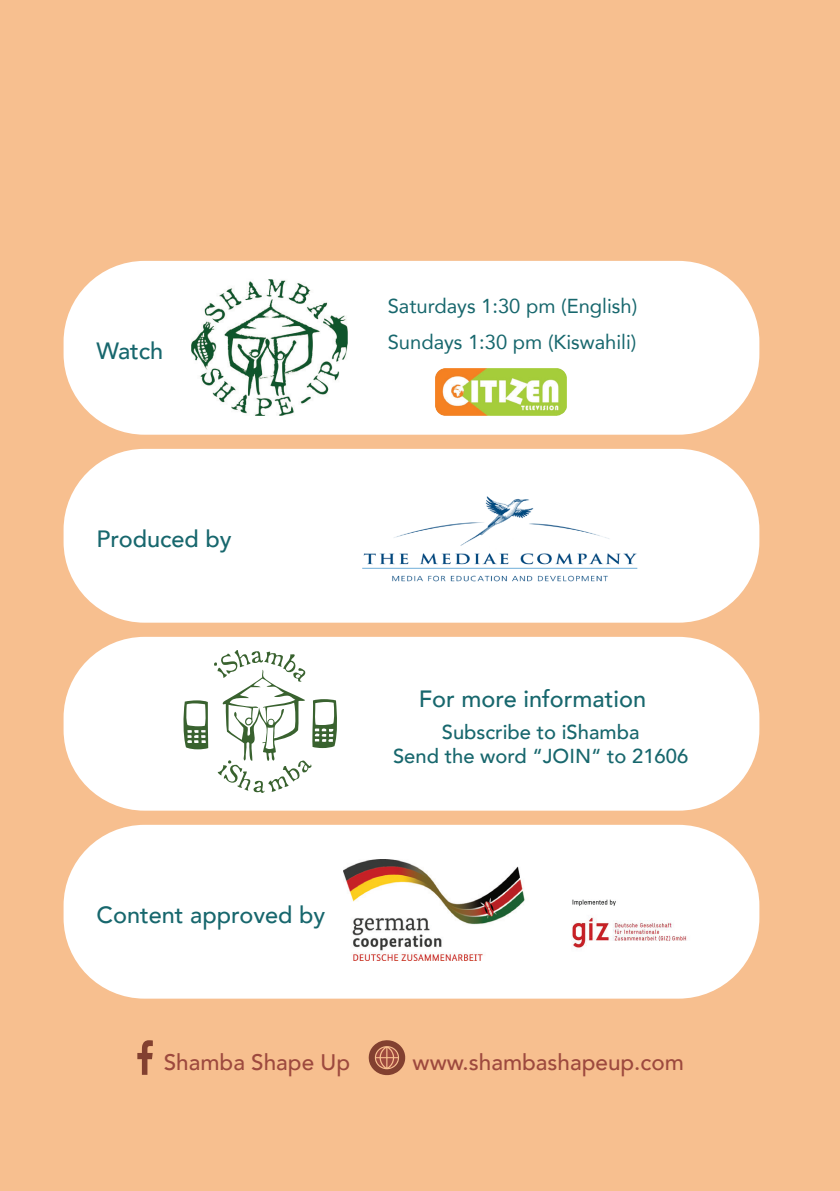
<style>
.page{position:relative;width:840px;height:1191px;background:#fff}
.page>*{position:absolute;margin:0;border:0;box-sizing:border-box;transform-origin:0 0}
.t1{font:500 23.4px "Avenir";color:#17676d}
.t2{font:500 22.4px "Avenir";color:#9d493e}
.t3{font:20.2px "Avenir";color:#17676d}
.t4{font:500 20.2px "Avenir";color:#17676d}
</style>
<div class="page">
<div style="left:0;top:0;width:839px;height:1191px;background:#f7bf8f"></div>
<svg style="left:137px;top:1040px;width:16px;height:34px"></svg>
<svg style="left:368px;top:1040px;width:37px;height:35px"></svg>
<div style="left:63px;top:637px;width:696px;height:173px;background:#fff;border-radius:81px"></div>
<svg style="left:183px;top:650px;width:154px;height:143px"></svg>
<div style="left:63px;top:825px;width:696px;height:173px;background:#fff;border-radius:81px"></div>
<div style="left:63px;top:449px;width:696px;height:173px;background:#fff;border-radius:81px"></div>
<img style="left:362px;top:496px;width:276px;height:86px">
<div style="left:63px;top:261px;width:696px;height:174px;background:#fff;border-radius:81px"></div>
<img style="left:435px;top:368px;width:131px;height:48px">
<img style="left:191px;top:279px;width:156px;height:137px">
<img style="left:571px;top:899px;width:116px;height:49px">
<img style="left:343px;top:859px;width:182px;height:101px">
<p class="t1" style="left:96px;top:331px;width:68px">Watch</p>
<p class="t3" style="left:387px;top:290px;width:251px">Saturdays 1:30 pm (English)</p>
<p class="t3" style="left:387px;top:325px;width:250px">Sundays 1:30 pm (Kiswahili)</p>
<p class="t1" style="left:96px;top:519px;width:136px">Produced by</p>
<p class="t1" style="left:96px;top:895px;width:230px">Content approved by</p>
<p class="t1" style="left:418px;top:679px;width:229px">For more information</p>
<p class="t4" style="left:441px;top:714px;width:199px">Subscribe to iShamba</p>
<p class="t4" style="left:393px;top:738px;width:296px">Send the word “JOIN“ to 21606</p>
<p class="t2" style="left:164px;top:1042px;width:188px">Shamba Shape Up</p>
<p class="t2" style="left:412px;top:1042px;width:272px">www.shambashapeup.com</p>
</div>
